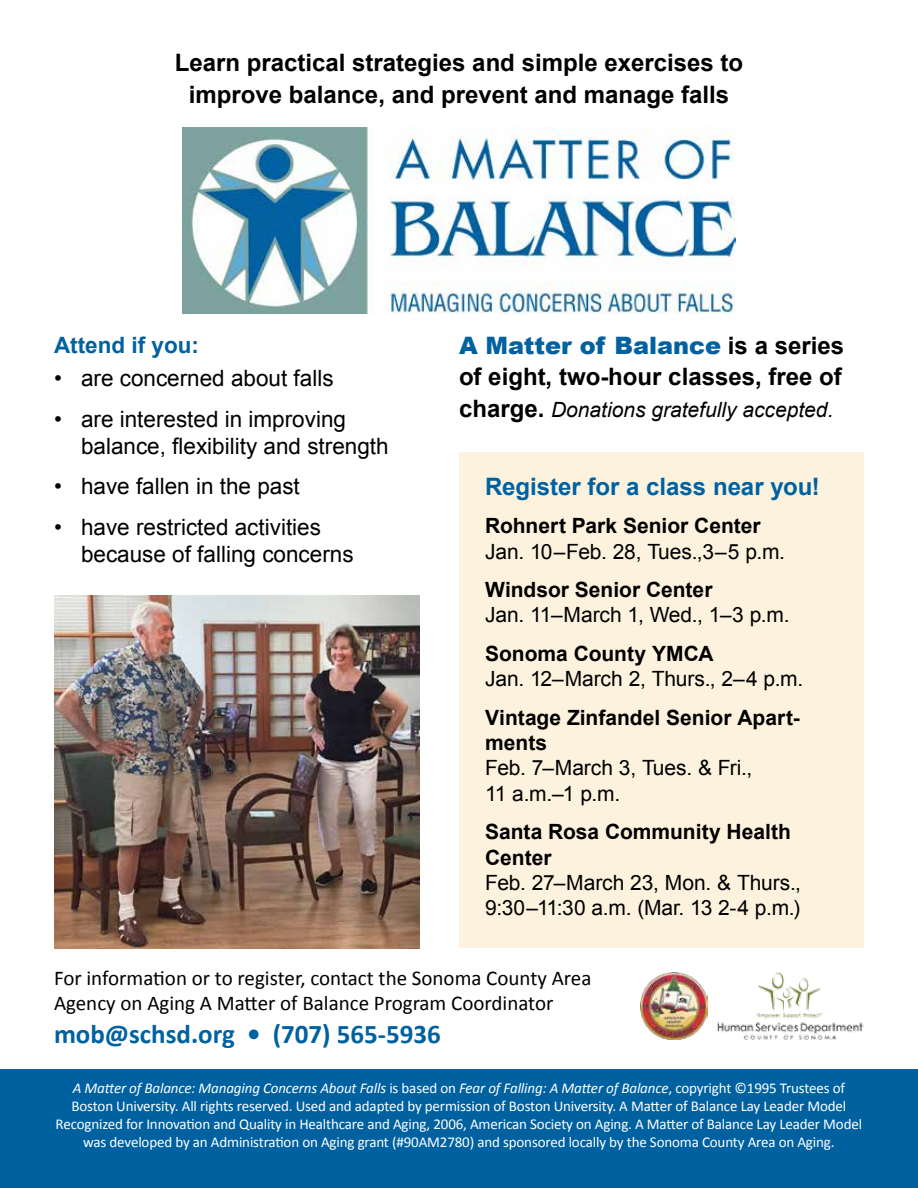
<style>
.page{position:relative;width:918px;height:1188px;background:#fff}
.page>*{position:absolute;margin:0;border:0;box-sizing:border-box;transform-origin:0 0}
.t1{font:700 27px "Calibri";color:#0061a1}
.t2{font:700 24px/31.5px "Arial";color:#000;text-align:center}
.t3{font:700 24px "Arial";color:#0061a1}
.t4{font:22.5px/27px "Arial";color:#000}
.t5{font:700 22.5px "Arial";color:#0061a1}
.t6{font:21px/25.2px "Arial";letter-spacing:-.005em;color:#000}
.t7{font:700 21px/25.2px "Arial";color:#000}
.t8{font:21px/25.2px "Calibri";color:#000}
.t9{font:italic 21px "Arial";color:#000}
.t10{font:15px/18px "Calibri";letter-spacing:-.01em;color:#fff;text-align:center}
.t11{font:italic 15px "Calibri";letter-spacing:-.01em;color:#fff}
.s1{font-weight:900;color:#0061a1}
.s2{font-weight:700;font-style:normal;font-size:24px}
.s3{font-style:normal}
</style>
<div class="page">
<div style="left:459px;top:452px;width:405px;height:495px;background:#fdf2dd"></div>
<div style="left:0;top:1070px;width:918px;height:118px;background:#0061a1"></div>
<img style="left:182px;top:128px;width:554px;height:186px">
<img style="left:54px;top:595px;width:365px;height:353px">
<img style="left:718px;top:972px;width:146px;height:68px">
<img style="left:641px;top:972px;width:67px;height:68px">
<p class="t2" style="left:175px;top:48px;width:570px">Learn practical strategies and simple exercises to improve balance, and prevent and manage falls</p>
<h3 class="t5" style="left:54px;top:330px;width:146px">Attend if you:</h3>
<p class="t4" style="left:54px;top:365px;width:281px">• are concerned about falls</p>
<p class="t4" style="left:54px;top:406px;width:294px">• are interested in improving</p>
<p class="t4" style="left:81px;top:433px;width:309px">balance, flexibility and strength</p>
<p class="t4" style="left:54px;top:473px;width:247px">• have fallen in the past</p>
<p class="t4" style="left:81px;top:514px;width:274px;text-indent:-27px">• have restricted activities because of falling concerns</p>
<p class="t2" style="left:459px;top:330px;width:387px;text-align:left"><span class="s1">A Matter of Balance</span> is a series of eight, two-hour classes, free of</p>
<p class="t9" style="left:459px;top:396px;width:376px"><span class="s2">charge.</span> Donations gratefully accepted.</p>
<p class="t3" style="left:485px;top:470px;width:336px">Register for a class near you!</p>
<p class="t7" style="left:485px;top:514px;width:277px">Rohnert Park Senior Center</p>
<p class="t6" style="left:485px;top:539px;width:301px">Jan. 10–Feb. 28, Tues.,3–5 p.m.</p>
<p class="t7" style="left:485px;top:578px;width:229px">Windsor Senior Center</p>
<p class="t6" style="left:485px;top:603px;width:306px">Jan. 11–March 1, Wed., 1–3 p.m.</p>
<p class="t7" style="left:485px;top:642px;width:230px">Sonoma County YMCA</p>
<p class="t6" style="left:485px;top:667px;width:320px">Jan. 12–March 2, Thurs., 2–4 p.m.</p>
<p class="t7" style="left:485px;top:706px;width:316px">Vintage Zinfandel Senior Apart&shy;ments</p>
<p class="t6" style="left:485px;top:756px;width:269px">Feb. 7–March 3, Tues. &amp; Fri.,<br>11 a.m.–1 p.m.</p>
<p class="t7" style="left:485px;top:820px;width:307px">Santa Rosa Community Health<br>Center</p>
<p class="t6" style="left:485px;top:870px;width:317px">Feb. 27–March 23, Mon. &amp; Thurs.,<br>9:30–11:30 a.m. (Mar. 13 2-4 p.m.)</p>
<p class="t8" style="left:54px;top:966px;width:539px">For information or to register, contact the Sonoma County Area<br>Agency on Aging A Matter of Balance Program Coordinator</p>
<h2 class="t1" style="left:54px;top:1017px;width:388px">mob@schsd.org • (707) 565-5936</h2>
<p class="t11" style="left:73px;top:1078px;width:774px">A Matter ofBalance: Managing Concerns About Falls <span class="s3">is based on</span> Fear ofFalling: A Matter ofBalance<span class="s3">, copyright ©1995 Trustees of</span></p>
<p class="t10" style="left:56px;top:1097px;width:808px">Boston University. All rights reserved. Used and adapted by permission of Boston University. A Matter of Balance Lay Leader Model<br>Recognized for Innovation and Quality in Healthcare and Aging, 2006, American Society on Aging. A Matter of Balance Lay Leader Model was developed by an Administration on Aging grant (#90AM2780) and sponsored locally by the Sonoma County Area on Aging.</p>
</div>
